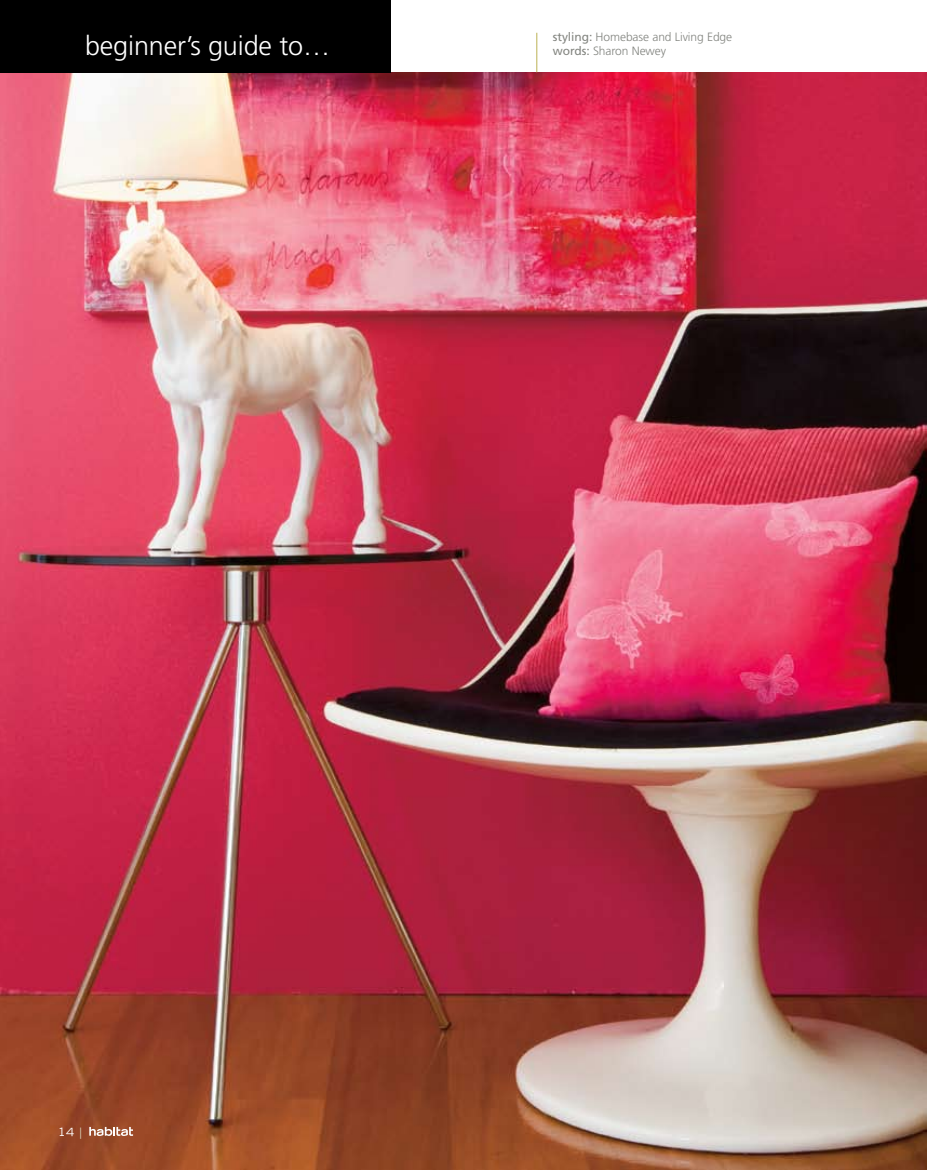
<style>
.page{position:relative;width:927px;height:1170px;background:#fff}
.page>*{position:absolute;margin:0;border:0;box-sizing:border-box;transform-origin:0 0}
.t1{font:300 27px "Frutiger";letter-spacing:-.005em;color:#fff}
.t2{font:300 12px/14.2px "Frutiger";letter-spacing:-.005em;color:#838580}
.t3{font:expanded 11.25px "Trade Gothic LH";color:#fff}
.s1{font-weight:400}
.s2{color:#dee0c8}
</style>
<div class="page">
<img style="left:0;top:72px;width:927px;height:1097px">
<div style="left:0;top:0;width:391px;height:72px;background:#000"></div>
<hr style="left:536px;top:33px;width:1px;height:39px;background:#bbb154">
<svg style="left:89px;top:1126px;width:44px;height:9px"></svg>
<h1 class="t1" style="left:85px;top:31px;width:247px">beginner’s guide to…</h1>
<p class="t2" style="left:553px;top:30px;width:181px"><span class="s1">styling:</span> Homebase and Living Edge <span class="s1">words:</span> Sharon Newey</p>
<p class="t3" style="left:58px;top:1124px;width:26px">14 <span class="s2">|</span></p>
</div>
